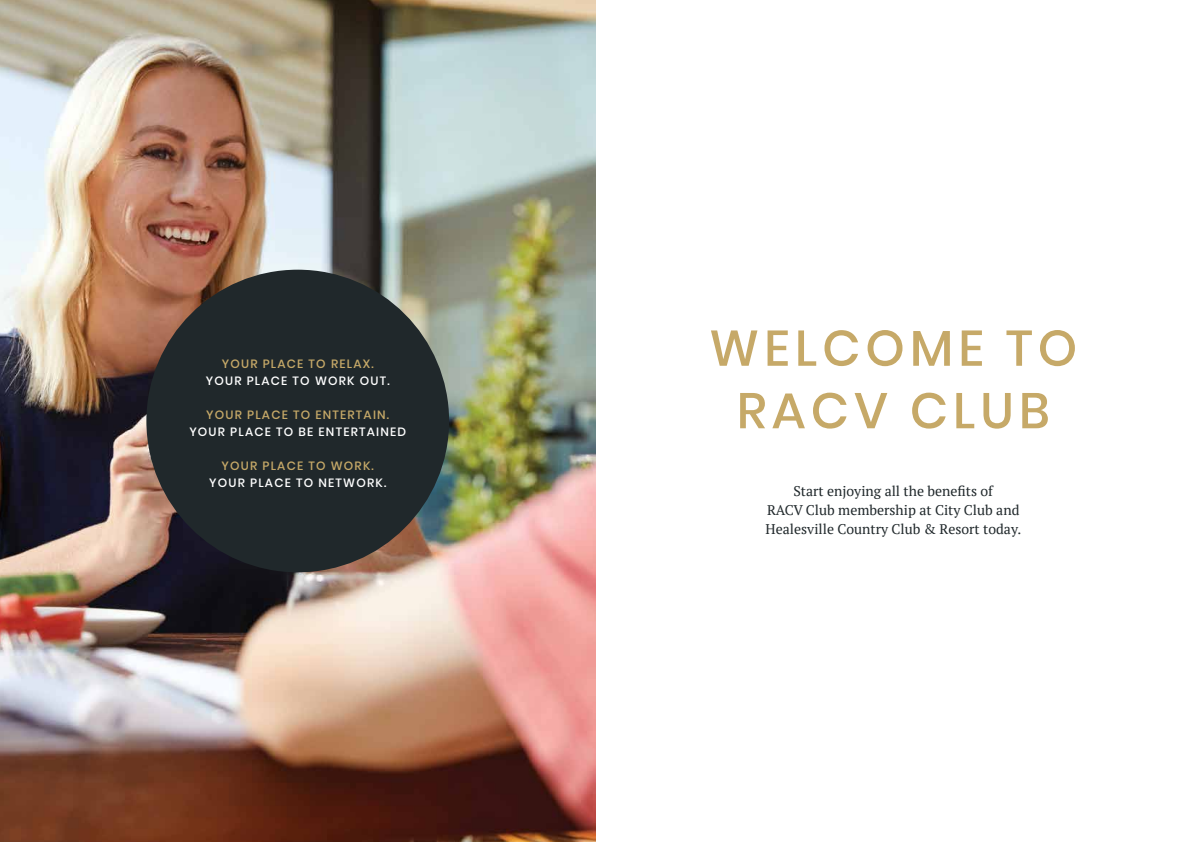
<style>
.page{position:relative;width:1191px;height:842px;background:#fff}
.page>*{position:absolute;margin:0;border:0;box-sizing:border-box;transform-origin:0 0}
.t1{font:500 50px/62.5px "Poppins";letter-spacing:.1em;color:#c6a968;text-align:center}
.t2{font:14px/19px "PT Serif";color:#20282b;text-align:center}
.t3{font:500 12px "Poppins";letter-spacing:.1em;color:#fff}
.t4{font:500 12px "Poppins";letter-spacing:.1em;color:#c6a968}
</style>
<div class="page">
<img style="left:0;top:0;width:595px;height:842px">
<div style="left:146px;top:270px;width:303px;height:302px;background:#20282b;border-radius:50%"></div>
<p class="t4" style="left:222px;top:357px;width:153px">YOUR PLACE TO RELAX.</p>
<p class="t3" style="left:206px;top:374px;width:185px">YOUR PLACE TO WORK OUT.</p>
<p class="t4" style="left:206px;top:408px;width:184px">YOUR PLACE TO ENTERTAIN.</p>
<p class="t3" style="left:189px;top:425px;width:218px">YOUR PLACE TO BE ENTERTAINED</p>
<p class="t4" style="left:222px;top:459px;width:154px">YOUR PLACE TO WORK.</p>
<p class="t3" style="left:209px;top:476px;width:179px">YOUR PLACE TO NETWORK.</p>
<h1 class="t1" style="left:709px;top:317px;width:369px">WELCOME TO<br>RACV CLUB</h1>
<p class="t2" style="left:765px;top:481px;width:257px">Start enjoying all the benefits of<br>RACV Club membership at City Club and<br>Healesville Country Club &amp; Resort today.</p>
</div>
